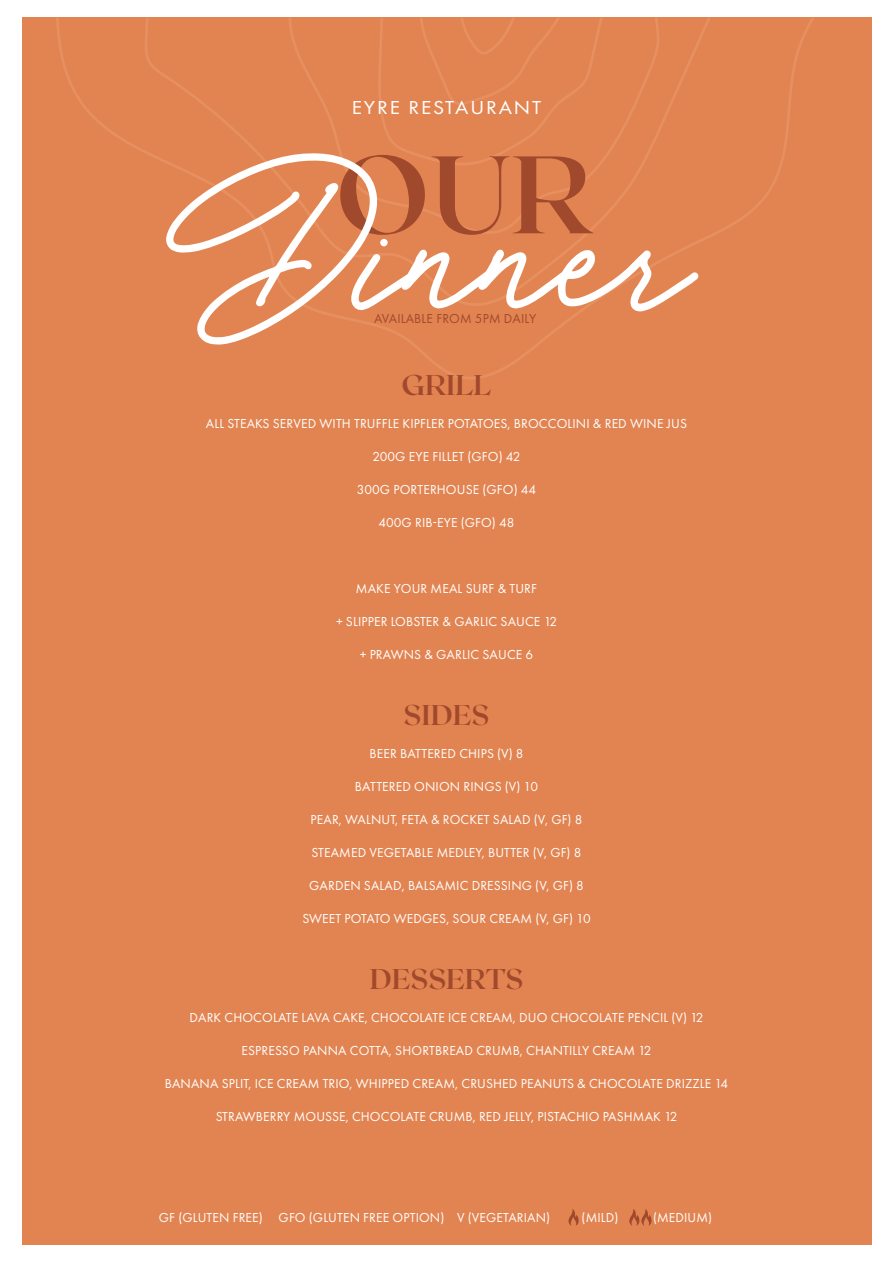
<style>
.page{position:relative;width:893px;height:1263px;background:#fff}
.page>*{position:absolute;margin:0;border:0;box-sizing:border-box;transform-origin:0 0}
.t1{font:249.75px "Flaura Script";color:#fff}
.t2{font:700 109.8px "Roxborough CF";color:#a1492d}
.t3{font:700 28.5px "Roxborough CF";color:#a1492d}
.t4{font:19.5px "Futura PT";letter-spacing:.085em;color:#fff;scale:1.1 1}
.t5{font:13.5px "Futura PT";letter-spacing:.01em;color:#fff}
.t6{font:13.5px "Futura PT";letter-spacing:.01em;color:#a1492d}
</style>
<div class="page">
<div style="left:22px;top:18px;width:849px;height:1227px;background:#e28451"></div>
<svg style="left:56px;top:18px;width:758px;height:361px"></svg>
<svg style="left:145px;top:18px;width:566px;height:292px"></svg>
<svg style="left:289px;top:18px;width:371px;height:219px"></svg>
<svg style="left:378px;top:18px;width:225px;height:150px"></svg>
<svg style="left:568px;top:1209px;width:11px;height:17px"></svg>
<svg style="left:629px;top:1209px;width:23px;height:17px"></svg>
<p class="t4" style="left:352px;top:96px;width:174px">EYRE RESTAURANT</p>
<p class="t1" style="left:166px;top:97px;width:538px">Dinner</p>
<p class="t2" style="left:335px;top:123px;width:259px">OUR</p>
<p class="t6" style="left:374px;top:311px;width:164px">AVAILABLE FROM 5PM DAILY</p>
<p class="t3" style="left:401px;top:366px;width:92px">GRILL</p>
<p class="t5" style="left:206px;top:416px;width:483px">ALL STEAKS SERVED WITH TRUFFLE KIPFLER POTATOES, BROCCOLINI &amp; RED WINE JUS</p>
<p class="t5" style="left:373px;top:449px;width:149px">200G EYE FILLET (GFO) 42</p>
<p class="t5" style="left:357px;top:482px;width:181px">300G PORTERHOUSE (GFO) 44</p>
<p class="t5" style="left:379px;top:514px;width:137px">400G RIB-EYE (GFO) 48</p>
<p class="t5" style="left:356px;top:580px;width:182px">MAKE YOUR MEAL SURF &amp; TURF</p>
<p class="t5" style="left:336px;top:613px;width:222px">+ SLIPPER LOBSTER &amp; GARLIC SAUCE 12</p>
<p class="t5" style="left:360px;top:646px;width:175px">+ PRAWNS &amp; GARLIC SAUCE 6</p>
<p class="t3" style="left:403px;top:696px;width:87px">SIDES</p>
<p class="t5" style="left:369px;top:746px;width:156px">BEER BATTERED CHIPS (V) 8</p>
<p class="t5" style="left:355px;top:779px;width:185px">BATTERED ONION RINGS (V) 10</p>
<p class="t5" style="left:311px;top:812px;width:273px">PEAR, WALNUT, FETA &amp; ROCKET SALAD (V, GF) 8</p>
<p class="t5" style="left:312px;top:844px;width:271px">STEAMED VEGETABLE MEDLEY, BUTTER (V, GF) 8</p>
<p class="t5" style="left:309px;top:877px;width:276px">GARDEN SALAD, BALSAMIC DRESSING (V, GF) 8</p>
<p class="t5" style="left:302px;top:910px;width:290px">SWEET POTATO WEDGES, SOUR CREAM (V, GF) 10</p>
<p class="t3" style="left:370px;top:960px;width:155px">DESSERTS</p>
<p class="t5" style="left:189px;top:1010px;width:516px">DARK CHOCOLATE LAVA CAKE, CHOCOLATE ICE CREAM, DUO CHOCOLATE PENCIL (V) 12</p>
<p class="t5" style="left:241px;top:1043px;width:412px">ESPRESSO PANNA COTTA, SHORTBREAD CRUMB, CHANTILLY CREAM 12</p>
<p class="t5" style="left:165px;top:1076px;width:565px">BANANA SPLIT, ICE CREAM TRIO, WHIPPED CREAM, CRUSHED PEANUTS &amp; CHOCOLATE DRIZZLE 14</p>
<p class="t5" style="left:216px;top:1108px;width:463px">STRAWBERRY MOUSSE, CHOCOLATE CRUMB, RED JELLY, PISTACHIO PASHMAK 12</p>
<p class="t5" style="left:159px;top:1210px;width:393px">GF (GLUTEN FREE) GFO (GLUTEN FREE OPTION) V (VEGETARIAN)</p>
<p class="t5" style="left:582px;top:1210px;width:38px">(MILD)</p>
<p class="t5" style="left:653px;top:1210px;width:61px">(MEDIUM)</p>
</div>
